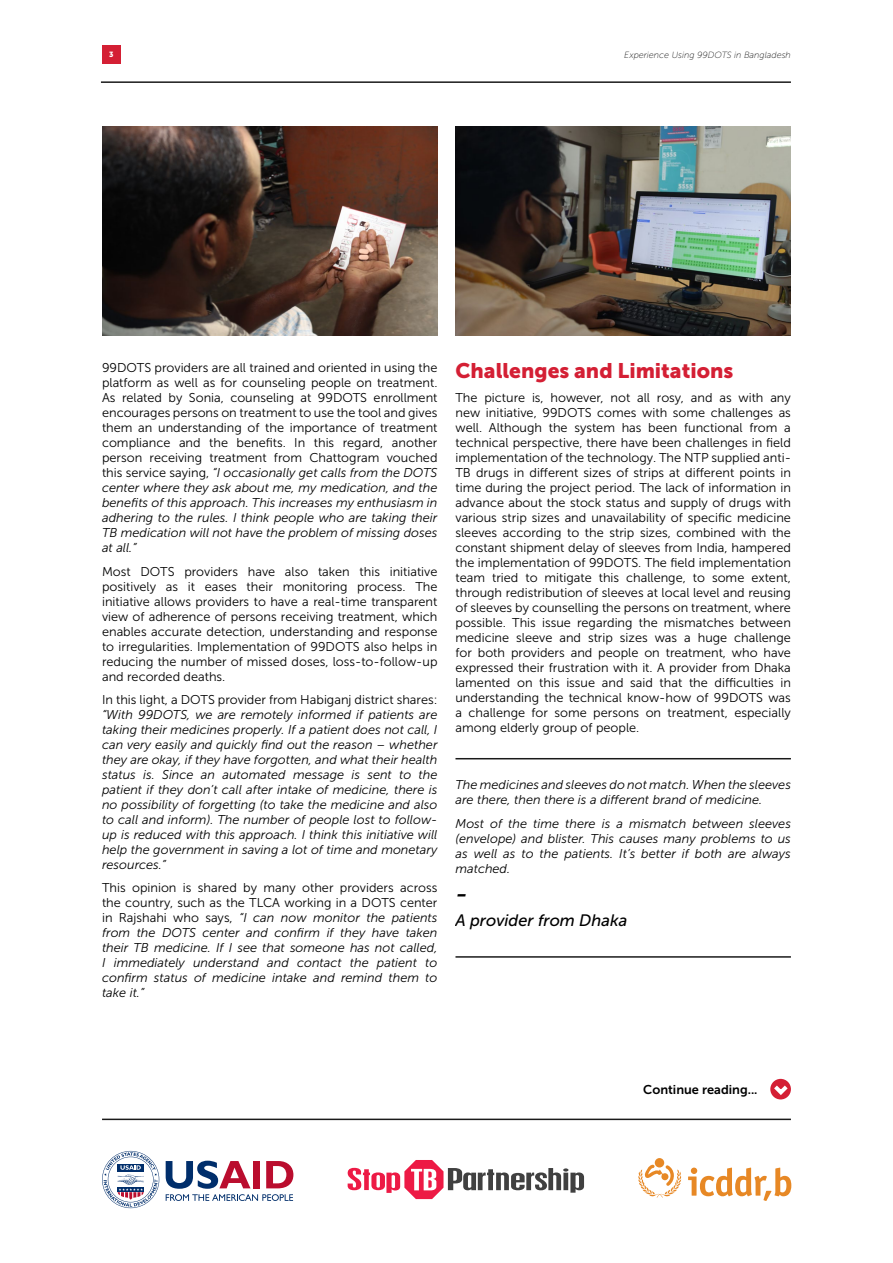
<style>
.page{position:relative;width:893px;height:1263px;background:#fff}
.page>*{position:absolute;margin:0;border:0;box-sizing:border-box;transform-origin:0 0}
.t1{font:italic 27px "Museo Sans 500";color:#000}
.t2{font:21px "Museo Sans 900";color:#d41f34}
.t3{font:italic 16.5px "Museo Sans 500";color:#000}
.t4{font:12.75px/15px "Museo Sans 300";color:#000;text-align:justify}
.t5{font:italic 12.75px/15px "Museo Sans 300";color:#000;text-align:justify}
.t6{font:12.75px "Museo Sans 700";color:#000}
.t7{font:italic 9px "Museo Sans 100";color:#1a1a1a}
.t8{font:7.5px "Museo Sans 900";color:#fff}
.s1{font-style:italic}
.s2{font-style:normal}
</style>
<div class="page">
<hr style="left:101px;top:81px;width:690px;height:2px;background:#1a1a1a">
<hr style="left:102px;top:1118px;width:689px;height:2px;background:#1a1a1a">
<svg style="left:348px;top:1160px;width:236px;height:39px"></svg>
<svg style="left:166px;top:1161px;width:127px;height:40px"></svg>
<svg style="left:102px;top:1151px;width:57px;height:57px"></svg>
<svg style="left:688px;top:1167px;width:103px;height:34px"></svg>
<div style="left:655px;top:1158px;width:9px;height:9px;background:#e78825;border-radius:50%"></div>
<svg style="left:638px;top:1165px;width:43px;height:33px"></svg>
<img style="left:102px;top:127px;width:335px;height:209px">
<img style="left:455px;top:127px;width:336px;height:209px">
<hr style="left:456px;top:758px;width:335px;height:1px;background:#1a1a1a">
<hr style="left:456px;top:956px;width:335px;height:2px;background:#1a1a1a">
<svg style="left:770px;top:1079px;width:21px;height:20px"></svg>
<svg style="left:770px;top:1081px;width:21px;height:17px"></svg>
<div style="left:102px;top:45px;width:19px;height:19px;background:#d41f34"></div>
<p class="t8" style="left:109px;top:50px;width:6px">3</p>
<p class="t7" style="left:624px;top:50px;width:168px">Experience Using 99DOTS in Bangladesh</p>
<p class="t4" style="left:102px;top:360px;width:337px">99DOTS providers are all trained and oriented in using the platform as well as for counseling people on treatment.<br>As related by Sonia, counseling at 99DOTS enrollment encourages persons on treatment to use the tool and gives them an understanding of the importance of treatment compliance and the benefits. In this regard, another person receiving treatment from Chattogram vouched this service saying, <span class="s1">“I occasionally get calls from the DOTS center where they ask about me, my medication, and the benefits of this approach. This increases my enthusiasm in adhering to the rules. I think people who are taking their TB medication will not have the problem of missing doses at all.”</span></p>
<p class="t4" style="left:102px;top:564px;width:337px">Most DOTS providers have also taken this initiative positively as it eases their monitoring process. The initiative allows providers to have a real-time transparent view of adherence of persons receiving treatment, which enables accurate detection, understanding and response to irregularities. Implementation of 99DOTS also helps in reducing the number of missed doses, loss-to-follow-up and recorded deaths.</p>
<p class="t4" style="left:102px;top:692px;width:337px">In this light, a DOTS provider from Habiganj district shares:</p>
<p class="t5" style="left:102px;top:707px;width:337px">“With 99DOTS, we are remotely informed if patients are taking their medicines properly. If a patient does not call, I can very easily and quickly find out the reason – whether they are okay, if they have forgotten, and what their health status is. Since an automated message is sent to the patient if they don’t call after intake of medicine, there is no possibility of forgetting (to take the medicine and also to call and inform). The number of people lost to follow&shy;up is reduced with this approach. I think this initiative will help the government in saving a lot of time and monetary resources.”</p>
<p class="t5" style="left:102px;top:881px;width:337px"><span class="s2">This opinion is shared by many other providers across the country, such as the TLCA working in a DOTS center in Rajshahi who says,</span> “I can now monitor the patients from the DOTS center and confirm if they have taken their TB medicine. If I see that someone has not called, I immediately understand and contact the patient to confirm status of medicine intake and remind them to take it.”</p>
<h2 class="t2" style="left:455px;top:359px;width:279px">Challenges and Limitations</h2>
<p class="t4" style="left:455px;top:390px;width:337px">The picture is, however, not all rosy, and as with any new initiative, 99DOTS comes with some challenges as well. Although the system has been functional from a technical perspective, there have been challenges in field implementation of the technology. The NTP supplied anti-TB drugs in different sizes of strips at different points in time during the project period. The lack of information in advance about the stock status and supply of drugs with various strip sizes and unavailability of specific medicine sleeves according to the strip sizes, combined with the constant shipment delay of sleeves from India, hampered the implementation of 99DOTS. The field implementation team tried to mitigate this challenge, to some extent, through redistribution of sleeves at local level and reusing of sleeves by counselling the persons on treatment, where possible. This issue regarding the mismatches between medicine sleeve and strip sizes was a huge challenge for both providers and people on treatment, who have expressed their frustration with it. A provider from Dhaka lamented on this issue and said that the difficulties in understanding the technical know-how of 99DOTS was a challenge for some persons on treatment, especially among elderly group of people.</p>
<p class="t5" style="left:455px;top:777px;width:337px">The medicines and sleeves do not match. When the sleeves are there, then there is a different brand of medicine.</p>
<p class="t5" style="left:455px;top:816px;width:337px">Most of the time there is a mismatch between sleeves (envelope) and blister. This causes many problems to us as well as to the patients. It’s better if both are always matched.</p>
<h1 class="t1" style="left:455px;top:879px;width:14px">-</h1>
<p class="t3" style="left:455px;top:911px;width:173px">A provider from Dhaka</p>
<p class="t6" style="left:643px;top:1082px;width:116px">Continue reading...</p>
</div>
